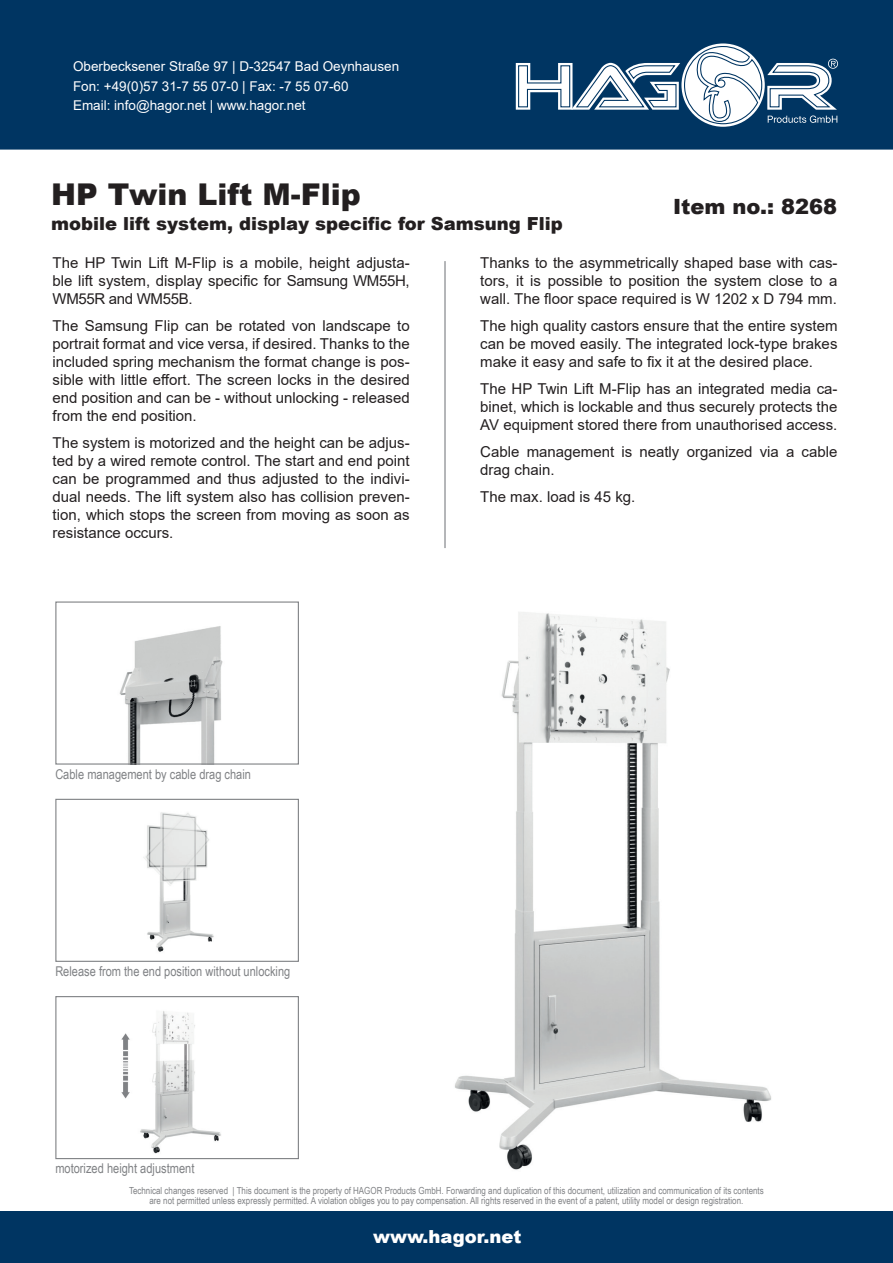
<style>
.page{position:relative;width:893px;height:1263px;background:#fff}
.page>*{position:absolute;margin:0;border:0;box-sizing:border-box;transform-origin:0 0}
.t1{font:900 30px "Arial";color:#231f20}
.t2{font:900 21px "Arial";color:#231f20}
.t3{font:900 18px "Arial";color:#231f20}
.t4{font:900 18px "Arial";color:#fff}
.t5{font:15px/18px "Arial";color:#231f20;text-align:justify}
.t6{font:13.5px/19.5px "Arial";color:#fff}
.t7{font:13.5px "Arial Narrow";color:#808285}
.t8{font:9.75px/10.5px "Arial Narrow";color:#808285;text-align:center}
</style>
<div class="page">
<div style="left:0;top:1212px;width:893px;height:51px;background:#003562"></div>
<div style="left:0;top:0;width:893px;height:150px;background:#003562"></div>
<hr style="left:444px;top:261px;width:2px;height:287px;background:#9d9fa2">
<img style="left:119px;top:626px;width:104px;height:136px">
<div style="left:55px;top:601px;width:244px;height:163px;border:1px solid #808285"></div>
<img style="left:143px;top:812px;width:71px;height:140px">
<div style="left:55px;top:799px;width:244px;height:163px;border:1px solid #808285"></div>
<img style="left:121px;top:1011px;width:100px;height:143px">
<div style="left:55px;top:996px;width:244px;height:163px;border:1px solid #808285"></div>
<svg style="left:483px;top:39px;width:376px;height:92px"></svg>
<img style="left:455px;top:612px;width:316px;height:558px">
<p class="t6" style="left:73px;top:57px;width:328px">Oberbecksener Straße 97 | D-32547 Bad Oeynhausen<br>Fon: +49(0)57 31-7 55 07-0 | Fax: -7 55 07-60<br>Email: info@hagor.net | www.hagor.net</p>
<h1 class="t1" style="left:51px;top:172px;width:311px">HP Twin Lift M-Flip</h1>
<p class="t3" style="left:51px;top:211px;width:513px">mobile lift system, display specific for Samsung Flip</p>
<h2 class="t2" style="left:673px;top:191px;width:166px">Item no.: 8268</h2>
<p class="t5" style="left:53px;top:254px;width:359px">The HP Twin Lift M-Flip is a mobile, height adjusta&shy;ble lift system, display specific for Samsung WM55H, WM55R and WM55B.</p>
<p class="t5" style="left:53px;top:317px;width:359px">The Samsung Flip can be rotated von landscape to portrait format and vice versa, if desired. Thanks to the included spring mechanism the format change is pos&shy;sible with little effort. The screen locks in the desired end position and can be - without unlocking - released from the end position.</p>
<p class="t5" style="left:53px;top:434px;width:359px">The system is motorized and the height can be adjus&shy;ted by a wired remote control. The start and end point can be programmed and thus adjusted to the indivi&shy;dual needs. The lift system also has collision preven&shy;tion, which stops the screen from moving as soon as resistance occurs.</p>
<p class="t5" style="left:480px;top:254px;width:359px">Thanks to the asymmetrically shaped base with cas&shy;tors, it is possible to position the system close to a wall. The floor space required is W 1202 x D 794 mm.</p>
<p class="t5" style="left:480px;top:317px;width:359px">The high quality castors ensure that the entire system can be moved easily. The integrated lock-type brakes make it easy and safe to fix it at the desired place.</p>
<p class="t5" style="left:480px;top:380px;width:359px">The HP Twin Lift M-Flip has an integrated media ca&shy;binet, which is lockable and thus securely protects the AV equipment stored there from unauthorised access.</p>
<p class="t5" style="left:480px;top:443px;width:359px">Cable management is neatly organized via a cable drag chain.</p>
<p class="t5" style="left:480px;top:488px;width:157px">The max. load is 45 kg.</p>
<p class="t7" style="left:55px;top:764px;width:197px">Cable management by cable drag chain</p>
<p class="t7" style="left:55px;top:961px;width:237px">Release from the end position without unlocking</p>
<p class="t7" style="left:55px;top:1158px;width:141px">motorized height adjustment</p>
<p class="t8" style="left:129px;top:1184px;width:636px">Technical changes reserved | This document is the property of HAGOR Products GmbH. Forwarding and duplication of this document, utilization and communication of its contents are not permitted unless expressly permitted. A violation obliges you to pay compensation. All rights reserved in the event of a patent, utility model or design registration.</p>
<p class="t4" style="left:373px;top:1223px;width:150px">www.hagor.net</p>
</div>
